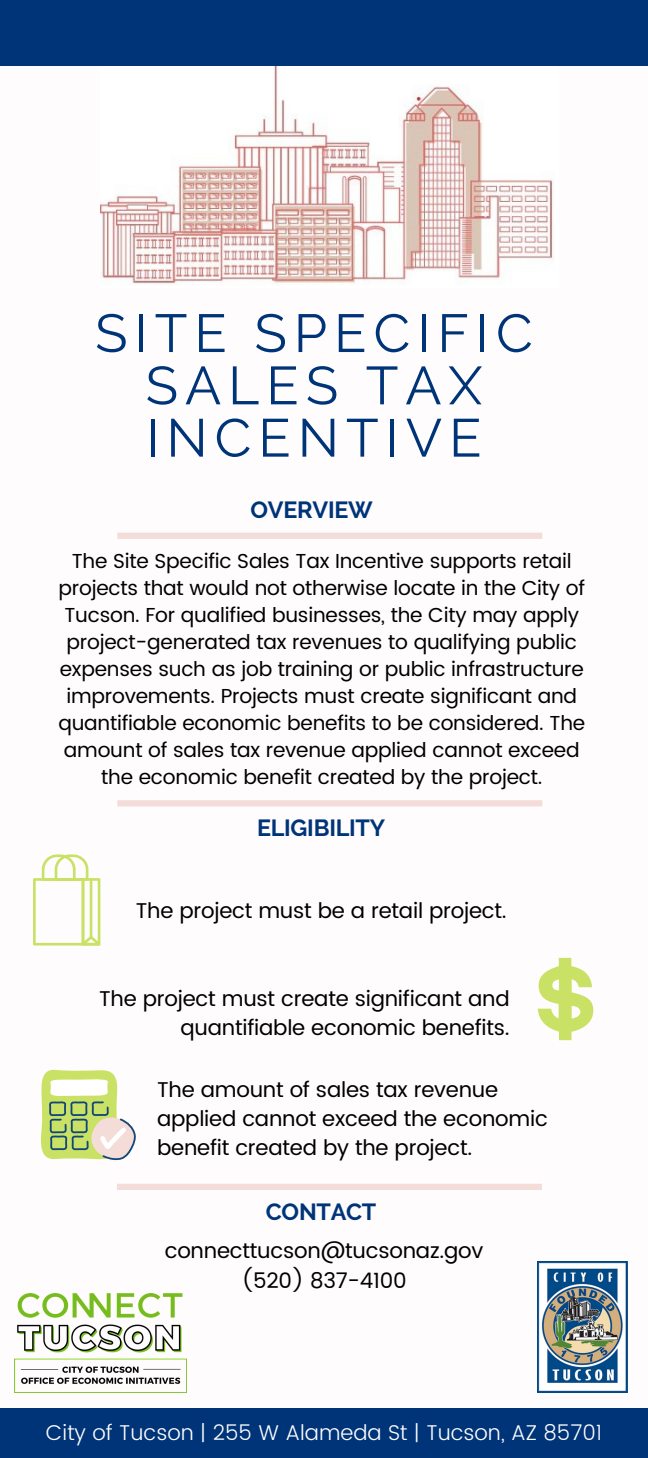
<style>
.page{position:relative;width:648px;height:1458px;background:#fff}
.page>*{position:absolute;margin:0;border:0;box-sizing:border-box;transform-origin:0 0}
.t1{font:53.55px/52.2px "Raleway";letter-spacing:.13em;color:#003479;text-align:center}
.t2{font:700 23.4px "Raleway";letter-spacing:-.01em;color:#003479}
.t3{font:21.38px/28.8px "Poppins";letter-spacing:-.01em;color:#000;text-align:right}
.t4{font:300 21.38px "Poppins";color:#fff}
.t5{font:20.25px/27px "Poppins";letter-spacing:-.01em;color:#000;text-align:center}
</style>
<div class="page">
<div style="left:117px;top:1184px;width:425px;height:6px;background:#f4dcd8"></div>
<div style="left:117px;top:800px;width:425px;height:6px;background:#f4dcd8"></div>
<div style="left:117px;top:533px;width:425px;height:6px;background:#f4dcd8"></div>
<div style="left:0;top:1409px;width:648px;height:49px;background:#003479"></div>
<img style="left:538px;top:1261px;width:89px;height:132px">
<img style="left:101px;top:65px;width:457px;height:220px">
<div style="left:0;top:0;width:648px;height:65px;background:#003479"></div>
<svg style="left:538px;top:958px;width:55px;height:82px"></svg>
<svg style="left:40px;top:1069px;width:96px;height:92px"></svg>
<svg style="left:33px;top:854px;width:68px;height:92px"></svg>
<img style="left:14px;top:1293px;width:173px;height:100px">
<p class="t1" style="left:95px;top:307px;width:439px">SITE SPECIFIC<br>SALES TAX<br>INCENTIVE</p>
<p class="t2" style="left:251px;top:496px;width:124px">OVERVIEW</p>
<p class="t5" style="left:58px;top:547px;width:528px">The Site Specific Sales Tax Incentive supports retail projects that would not otherwise locate in the City of Tucson. For qualified businesses, the City may apply project-generated tax revenues to qualifying public expenses such as job training or public infrastructure improvements. Projects must create significant and quantifiable economic benefits to be considered. The amount of sales tax revenue applied cannot exceed the economic benefit created by the project.</p>
<p class="t2" style="left:257px;top:814px;width:130px">ELIGIBILITY</p>
<p class="t3" style="left:136px;top:897px;width:372px">The project must be a retail project.</p>
<p class="t3" style="left:99px;top:984px;width:412px">The project must create significant and quantifiable economic benefits.</p>
<p class="t3" style="left:157px;top:1076px;width:392px;text-align:left">The amount of sales tax revenue applied cannot exceed the economic benefit created by the project.</p>
<p class="t2" style="left:266px;top:1198px;width:112px">CONTACT</p>
<p class="t3" style="left:165px;top:1236px;width:320px">connecttucson@tucsonaz.gov</p>
<p class="t3" style="left:241px;top:1266px;width:167px">(520) 837-4100</p>
<p class="t4" style="left:46px;top:1420px;width:558px">City of Tucson | 255 W Alameda St | Tucson, AZ 85701</p>
</div>
